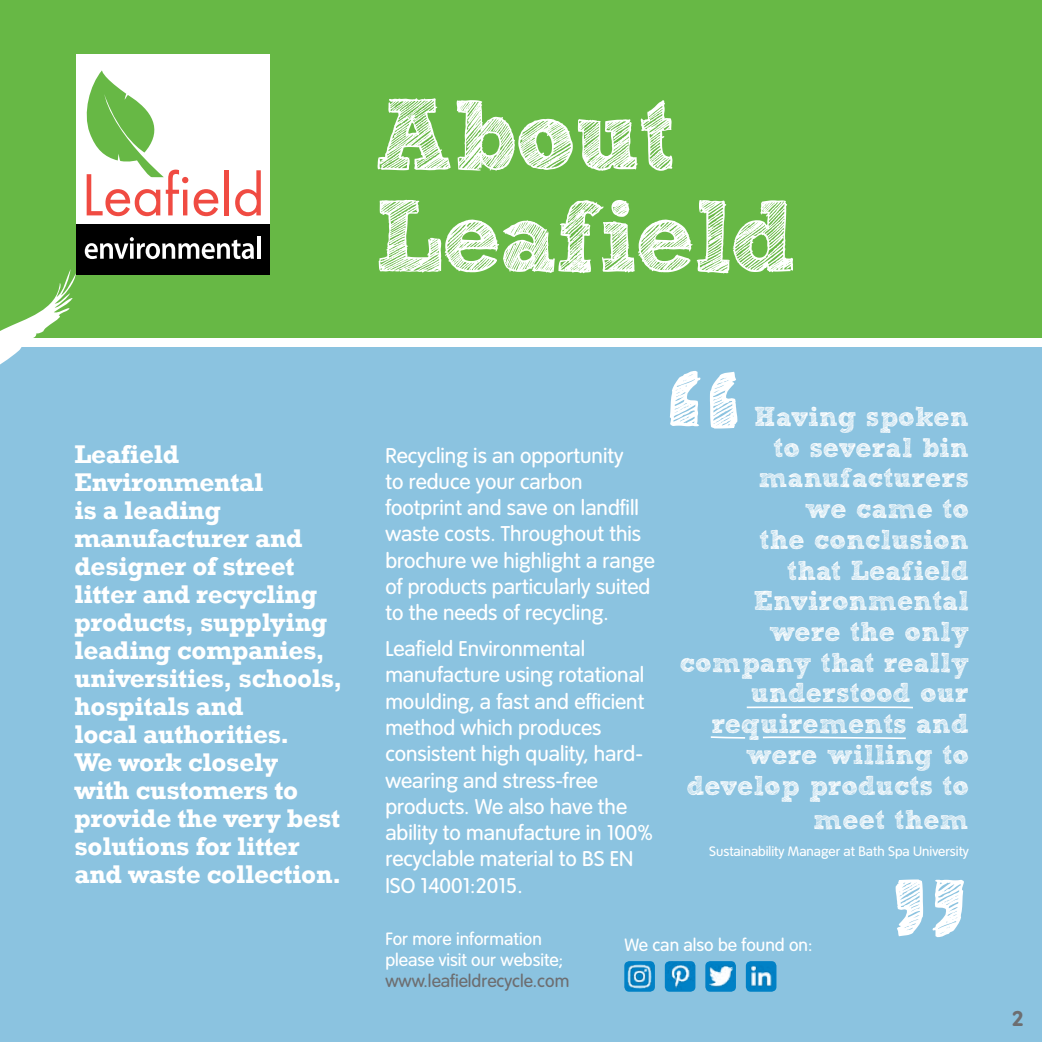
<style>
.page{position:relative;width:1042px;height:1042px;background:#fff}
.page>*{position:absolute;margin:0;border:0;box-sizing:border-box;transform-origin:0 0}
.t1{font:101.5px/101.5px "Sketch Rockwell";letter-spacing:-.025em;color:#fff}
.t2{font:27.3px/30.8px "Sketch Rockwell";color:#fff;text-align:right}
.t3{font:700 26.25px/28px "Rockwell";letter-spacing:-.01em;color:#fff}
.t4{font:21px/26.2px "Tate";color:#fff}
.t5{font:700 21px "Tate";color:#6d6e71}
.t6{font:17.5px/21px "Tate";color:#fff}
.t7{font:17.5px "Tate";color:#6d6e71}
.t8{font:13.47px "Tate";color:#fff}
</style>
<div class="page">
<div style="left:0;top:0;width:1042px;height:337px;background:#67b845"></div>
<div style="left:0;top:347px;width:1042px;height:695px;background:#8bc3e0"></div>
<svg style="left:670px;top:371px;width:67px;height:57px"></svg>
<svg style="left:895px;top:879px;width:69px;height:58px"></svg>
<svg style="left:746px;top:706px;width:167px;height:3px"></svg>
<svg style="left:762px;top:736px;width:144px;height:4px"></svg>
<svg style="left:710px;top:736px;width:36px;height:3px"></svg>
<div style="left:76px;top:54px;width:193px;height:220px;background:#fff"></div>
<div style="left:76px;top:224px;width:193px;height:50px;background:#000"></div>
<svg style="left:86px;top:70px;width:102px;height:146px"></svg>
<svg style="left:194px;top:189px;width:24px;height:27px"></svg>
<div style="left:224px;top:170px;width:5px;height:45px;background:#f04b42"></div>
<svg style="left:235px;top:170px;width:26px;height:46px"></svg>
<svg style="left:85px;top:237px;width:169px;height:22px"></svg>
<hr style="left:257px;top:236px;width:4px;height:23px;background:#fff">
<svg style="left:0;top:269px;width:76px;height:96px"></svg>
<div style="left:624px;top:961px;width:31px;height:30px;background:linear-gradient(to bottom,#0081c6,#0081c6);border-radius:5px"></div>
<img style="left:628px;top:965px;width:23px;height:23px">
<div style="left:665px;top:961px;width:30px;height:30px;background:#0081c6;border-radius:5px"></div>
<img style="left:666px;top:961px;width:28px;height:29px">
<div style="left:705px;top:961px;width:31px;height:30px;background:#0081c6;border-radius:5px"></div>
<img style="left:709px;top:965px;width:25px;height:22px">
<div style="left:746px;top:961px;width:30px;height:30px;background:#0081c6;border-radius:5px"></div>
<img style="left:750px;top:965px;width:22px;height:22px">
<h1 class="t1" style="left:374px;top:87px;width:424px">About<br>Leafield</h1>
<p class="t3" style="left:74px;top:440px;width:270px">Leafield<br>Environmental<br>is a leading manufacturer and designer of street litter and recycling products, supplying leading companies, universities, schools, hospitals and<br>local authorities.<br>We work closely<br>with customers to provide the very best solutions for litter and waste collection.</p>
<p class="t4" style="left:385px;top:442px;width:271px">Recycling is an opportunity<br>to reduce your carbon footprint and save on landfill waste costs. Throughout this brochure we highlight a range of products particularly suited to the needs of recycling.</p>
<p class="t4" style="left:385px;top:635px;width:269px">Leafield Environmental manufacture using rotational moulding, a fast and efficient method which produces consistent high quality, hard&shy;wearing and stress-free products. We also have the ability to manufacture in 100% recyclable material to BS EN<br>ISO 14001:2015.</p>
<p class="t2" style="left:679px;top:402px;width:291px">Having spoken<br>to several bin manufacturers<br>we came to<br>the conclusion<br>that Leafield<br>Environmental were the only company that really understood our requirements and were willing to develop products to</p>
<p class="t2" style="left:813px;top:805px;width:157px">meet them</p>
<p class="t8" style="left:709px;top:844px;width:261px">Sustainability Manager at Bath Spa University</p>
<p class="t6" style="left:385px;top:929px;width:179px">For more information please visit our website;</p>
<p class="t7" style="left:385px;top:971px;width:185px">www.leafieldrecycle.com</p>
<p class="t6" style="left:624px;top:934px;width:190px">We can also be found on:</p>
<p class="t5" style="left:1012px;top:1006px;width:14px">2</p>
</div>
